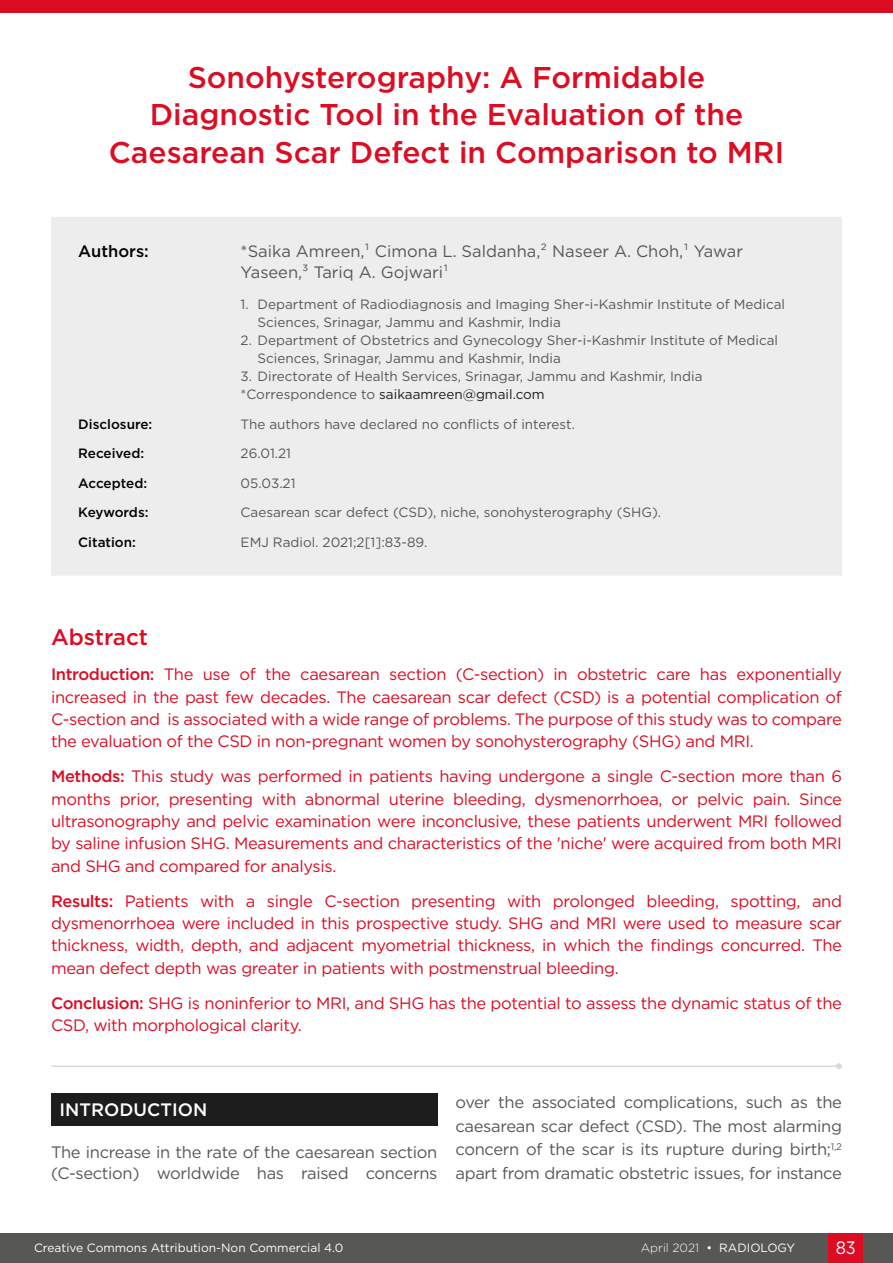
<style>
.page{position:relative;width:893px;height:1263px;background:#fff}
.page>*{position:absolute;margin:0;border:0;box-sizing:border-box;transform-origin:0 0}
.Symposium_Title{font:500 30px/37.5px "Gotham";color:#dc0c23;text-align:center}
.Meeting_Summary_Head{font:500 22.5px "Gotham";color:#dc0c23}
.H1__Heading_1{font:500 18px "Gotham";color:#fff}
.t1{font:18px "Gotham";color:#fff;scale:.9 1}
.Meeting_Summary_Body{font:16.5px/22.4px "Gotham";letter-spacing:-.02em;color:#dc0c23;text-align:justify}
.Body_Text__Justifica{font:16.5px/23.9px "Gotham";letter-spacing:-.02em;color:#575756}
.Body_Text__Justifica-2{font:16.5px/21px "Gotham";color:#575756}
.Article_Details__Aut{font:500 16.5px "Gotham";color:#000}
.Article_Details_Body{font:13.5px/18px "Gotham";color:#575756}
.Article_Details_Head{font:500 13.5px "Gotham";color:#000}
.t2{font:13.5px "Gotham";color:#1d1d1d}
.t3{font:12px "Gotham";color:#fff}
.s1{color:#575756}
.s2{font-weight:500}
.s3{font-weight:300}
</style>
<div class="page">
<div style="left:0;top:1233px;width:893px;height:30px;background:#575756"></div>
<div style="left:829px;top:1233px;width:34px;height:30px;background:#dc0c23"></div>
<div style="left:0;top:0;width:893px;height:13px;background:#dc0c23"></div>
<hr style="left:52px;top:1065px;width:787px;height:2px;background:#dbd9dc">
<svg style="left:836px;top:1063px;width:6px;height:6px"></svg>
<div style="left:51px;top:1093px;width:386px;height:33px;background:#1d1d1d"></div>
<div style="left:51px;top:217px;width:791px;height:359px;background:#ededed"></div>
<p class="Symposium_Title" style="left:109px;top:58px;width:677px">Sonohysterography: A Formidable<br>Diagnostic Tool in the Evaluation of the<br>Caesarean Scar Defect in Comparison to MRI</p>
<p class="Article_Details__Aut" style="left:78px;top:241px;width:72px">Authors:</p>
<p class="Body_Text__Justifica-2" style="left:241px;top:241px;width:504px">*Saika Amreen,¹ Cimona L. Saldanha,² Naseer A. Choh,¹ Yawar<br>Yaseen,³ Tariq A. Gojwari¹</p>
<p class="Article_Details_Body" style="left:258px;top:295px;width:529px;text-indent:-17px">1. Department of Radiodiagnosis and Imaging Sher-i-Kashmir Institute of Medical<br>Sciences, Srinagar, Jammu and Kashmir, India</p>
<p class="Article_Details_Body" style="left:258px;top:331px;width:522px;text-indent:-17px">2. Department of Obstetrics and Gynecology Sher-i-Kashmir Institute of Medical<br>Sciences, Srinagar, Jammu and Kashmir, India</p>
<p class="Article_Details_Body" style="left:241px;top:367px;width:463px">3. Directorate of Health Services, Srinagar, Jammu and Kashmir, India</p>
<p class="t2" style="left:241px;top:386px;width:306px"><span class="s1">*Correspondence to</span> saikaamreen@gmail.com</p>
<p class="Article_Details_Head" style="left:78px;top:415px;width:76px">Disclosure:</p>
<p class="Article_Details_Body" style="left:241px;top:414px;width:336px">The authors have declared no conflicts of interest.</p>
<p class="Article_Details_Head" style="left:78px;top:444px;width:67px">Received:</p>
<p class="Article_Details_Body" style="left:241px;top:444px;width:52px">26.01.21</p>
<p class="Article_Details_Head" style="left:78px;top:474px;width:70px">Accepted:</p>
<p class="Article_Details_Body" style="left:241px;top:474px;width:56px">05.03.21</p>
<p class="Article_Details_Head" style="left:78px;top:504px;width:72px">Keywords:</p>
<p class="Article_Details_Body" style="left:241px;top:503px;width:422px">Caesarean scar defect (CSD), niche, sonohysterography (SHG).</p>
<p class="Article_Details_Head" style="left:78px;top:533px;width:59px">Citation:</p>
<p class="Article_Details_Body" style="left:241px;top:533px;width:188px">EMJ Radiol. 2021;2[1]:83-89.</p>
<p class="Meeting_Summary_Head" style="left:51px;top:623px;width:99px">Abstract</p>
<p class="Meeting_Summary_Body" style="left:51px;top:663px;width:792px"><span class="s2">Introduction:</span> The use of the caesarean section (C-section) in obstetric care has exponentially increased in the past few decades. The caesarean scar defect (CSD) is a potential complication of C-section and is associated with a wide range of problems. The purpose of this study was to compare the evaluation of the CSD in non-pregnant women by sonohysterography (SHG) and MRI.</p>
<p class="Meeting_Summary_Body" style="left:51px;top:765px;width:792px"><span class="s2">Methods:</span> This study was performed in patients having undergone a single C-section more than 6 months prior, presenting with abnormal uterine bleeding, dysmenorrhoea, or pelvic pain. Since ultrasonography and pelvic examination were inconclusive, these patients underwent MRI followed by saline infusion SHG. Measurements and characteristics of the 'niche' were acquired from both MRI and SHG and compared for analysis.</p>
<p class="Meeting_Summary_Body" style="left:51px;top:889px;width:792px"><span class="s2">Results:</span> Patients with a single C-section presenting with prolonged bleeding, spotting, and dysmenorrhoea were included in this prospective study. SHG and MRI were used to measure scar thickness, width, depth, and adjacent myometrial thickness, in which the findings concurred. The mean defect depth was greater in patients with postmenstrual bleeding.</p>
<p class="Meeting_Summary_Body" style="left:51px;top:991px;width:792px"><span class="s2">Conclusion:</span> SHG is noninferior to MRI, and SHG has the potential to assess the dynamic status of the<br>CSD, with morphological clarity.</p>
<p class="H1__Heading_1" style="left:60px;top:1098px;width:149px">INTRODUCTION</p>
<p class="Body_Text__Justifica" style="left:51px;top:1141px;width:388px;line-height:21px">The increase in the rate of the caesarean section (C-section) worldwide has raised concerns</p>
<p class="Body_Text__Justifica" style="left:455px;top:1090px;width:388px;text-align:justify">over the associated complications, such as the caesarean scar defect (CSD). The most alarming concern of the scar is its rupture during birth;<sup>1,2 </sup>apart from dramatic obstetric issues, for instance</p>
<p class="t3" style="left:34px;top:1240px;width:311px">Creative Commons Attribution-Non Commercial 4.0</p>
<p class="t3" style="left:641px;top:1240px;width:156px"><span class="s3">April 2021</span> • RADIOLOGY</p>
<p class="t1" style="left:836px;top:1236px;width:24px">83</p>
</div>
